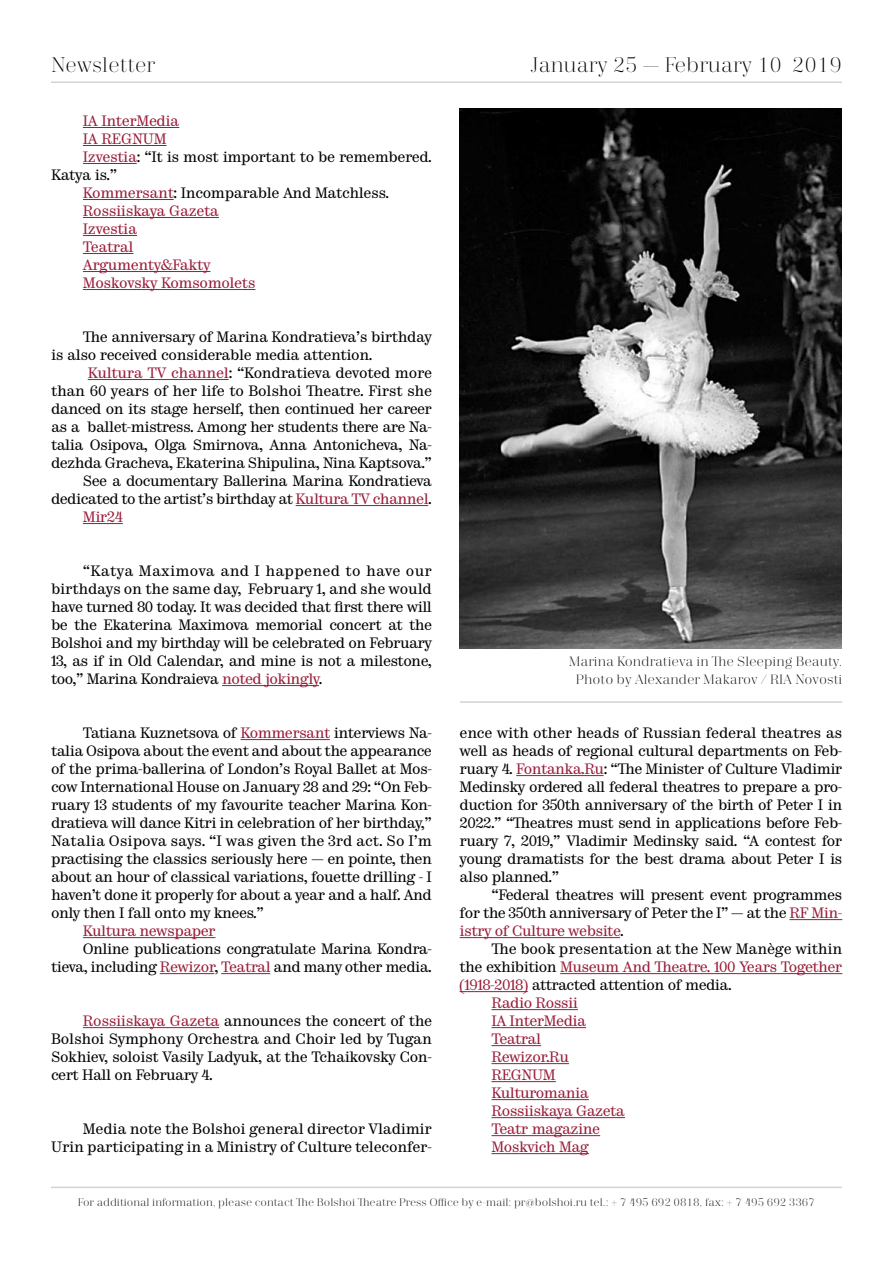
<style>
.page{position:relative;width:893px;height:1263px;background:#fff}
.page>*{position:absolute;margin:0;border:0;box-sizing:border-box;transform-origin:0 0}
.t1{font:300 21px "Trivia Serif";color:#000}
.t2{font:15px/18px "Trivia Serif 10 Demo";letter-spacing:-.035em;color:#000;text-align:justify}
.t3{font:15px "Trivia Serif 10 Demo";letter-spacing:-.035em;color:#981d39}
.t4{font:15px/18px "Trivia Serif 10 Demo";letter-spacing:-.015em;color:#000;text-align:right}
.t5{font:15px "Trivia Serif 10 Demo";letter-spacing:-.01em;color:#000}
.t6{font:300 13.5px/18px "Trivia Serif";color:#000;text-align:center}
.t7{font:300 10.95px "Trivia Serif";color:#000}
.s1{color:#981d39}
.s2{color:#000}
</style>
<div class="page">
<hr style="left:51px;top:81px;width:791px;height:2px;background:#d1d3d4">
<hr style="left:51px;top:1187px;width:791px;height:1px;background:#d1d3d4">
<hr style="left:516px;top:775px;width:88px;height:1px;background:#981d39">
<hr style="left:789px;top:919px;width:53px;height:1px;background:#981d39">
<hr style="left:460px;top:937px;width:160px;height:1px;background:#981d39">
<hr style="left:560px;top:973px;width:282px;height:1px;background:#981d39">
<hr style="left:460px;top:991px;width:68px;height:1px;background:#981d39">
<hr style="left:491px;top:1009px;width:87px;height:1px;background:#981d39">
<hr style="left:491px;top:1027px;width:95px;height:1px;background:#981d39">
<hr style="left:491px;top:1045px;width:50px;height:1px;background:#981d39">
<hr style="left:491px;top:1063px;width:78px;height:1px;background:#981d39">
<hr style="left:491px;top:1081px;width:65px;height:1px;background:#981d39">
<hr style="left:491px;top:1099px;width:98px;height:1px;background:#981d39">
<hr style="left:491px;top:1117px;width:134px;height:1px;background:#981d39">
<hr style="left:491px;top:1135px;width:109px;height:1px;background:#981d39">
<hr style="left:491px;top:1153px;width:98px;height:1px;background:#981d39">
<hr style="left:83px;top:127px;width:96px;height:1px;background:#981d39">
<hr style="left:83px;top:145px;width:84px;height:1px;background:#981d39">
<hr style="left:83px;top:163px;width:54px;height:1px;background:#981d39">
<hr style="left:83px;top:199px;width:91px;height:1px;background:#981d39">
<hr style="left:83px;top:217px;width:136px;height:1px;background:#981d39">
<hr style="left:83px;top:235px;width:54px;height:1px;background:#981d39">
<hr style="left:83px;top:253px;width:50px;height:1px;background:#981d39">
<hr style="left:83px;top:271px;width:127px;height:1px;background:#981d39">
<hr style="left:83px;top:289px;width:172px;height:1px;background:#981d39">
<hr style="left:88px;top:379px;width:141px;height:1px;background:#981d39">
<hr style="left:296px;top:505px;width:132px;height:1px;background:#981d39">
<hr style="left:83px;top:523px;width:40px;height:1px;background:#981d39">
<hr style="left:222px;top:685px;width:97px;height:1px;background:#981d39">
<hr style="left:241px;top:739px;width:89px;height:1px;background:#981d39">
<hr style="left:83px;top:937px;width:133px;height:1px;background:#981d39">
<hr style="left:160px;top:973px;width:54px;height:1px;background:#981d39">
<hr style="left:221px;top:973px;width:49px;height:1px;background:#981d39">
<hr style="left:83px;top:1027px;width:136px;height:1px;background:#981d39">
<img style="left:460px;top:108px;width:382px;height:540px">
<hr style="left:460px;top:701px;width:382px;height:2px;background:#d1d3d4">
<h1 class="t1" style="left:51px;top:54px;width:106px">Newsletter</h1>
<h1 class="t1" style="left:530px;top:54px;width:313px">January 25 — February 10 2019</h1>
<p class="t3" style="left:83px;top:112px;width:98px">IA InterMedia</p>
<p class="t3" style="left:83px;top:130px;width:85px">IA REGNUM</p>
<p class="t2" style="left:83px;top:149px;width:351px"><span class="s1">Izvestia</span>: “It is most important to be remembered.</p>
<p class="t2" style="left:51px;top:167px;width:68px">Katya is.”</p>
<p class="t2" style="left:83px;top:185px;width:308px"><span class="s1">Kommersant</span>: Incomparable And Matchless.</p>
<p class="t3" style="left:83px;top:202px;width:138px">Rossiiskaya Gazeta</p>
<p class="t3" style="left:83px;top:220px;width:56px">Izvestia</p>
<p class="t3" style="left:83px;top:238px;width:52px">Teatral</p>
<p class="t3" style="left:83px;top:256px;width:129px">Argumenty&amp;Fakty</p>
<p class="t3" style="left:83px;top:274px;width:174px">Moskovsky Komsomolets</p>
<p class="t2" style="left:51px;top:329px;width:382px;text-indent:32px">The anniversary of Marina Kondratieva’s birthday is also received considerable media attention.</p>
<p class="t4" style="left:88px;top:365px;width:346px"><span class="s1">Kultura TV channel</span>: “Kondratieva devoted more</p>
<p class="t4" style="left:51px;top:383px;width:382px">than 60 years of her life to Bolshoi Theatre. First she</p>
<p class="t2" style="left:51px;top:401px;width:382px">danced on its stage herself, then continued her career</p>
<p class="t2" style="left:51px;top:419px;width:382px">as a ballet-mistress. Among her students there are Na-</p>
<p class="t2" style="left:51px;top:437px;width:382px">talia Osipova, Olga Smirnova, Anna Antonicheva, Na-</p>
<p class="t2" style="left:51px;top:455px;width:382px">dezhda Gracheva, Ekaterina Shipulina, Nina Kaptsova.”</p>
<p class="t2" style="left:83px;top:473px;width:350px">See a documentary Ballerina Marina Kondratieva</p>
<p class="t2" style="left:51px;top:491px;width:382px">dedicated to the artist’s birthday at <span class="s1">Kultura TV channel</span>.</p>
<p class="t3" style="left:83px;top:508px;width:41px">Mir24</p>
<p class="t2" style="left:51px;top:563px;width:382px;text-indent:32px">“Katya Maximova and I happened to have our birthdays on the same day, February 1, and she would have turned 80 today. It was decided that first there will be the Ekaterina Maximova memorial concert at the Bolshoi and my birthday will be celebrated on February 13, as if in Old Calendar, and mine is not a milestone, too,” Marina Kondraieva <span class="s1">noted jokingly</span>.</p>
<p class="t2" style="left:51px;top:725px;width:382px;text-indent:32px">Tatiana Kuznetsova of <span class="s1">Kommersant</span> interviews Na&shy;talia Osipova about the event and about the appearance of the prima-ballerina of London’s Royal Ballet at Mos&shy;cow International House on January 28 and 29: “On Feb&shy;ruary 13 students of my favourite teacher Marina Kon&shy;dratieva will dance Kitri in celebration of her birthday,” Natalia Osipova says. “I was given the 3rd act. So I’m practising the classics seriously here — en pointe, then about an hour of classical variations, fouette drilling - I haven’t done it properly for about a year and a half. And only then I fall onto my knees.”</p>
<p class="t3" style="left:83px;top:922px;width:134px">Kultura newspaper</p>
<p class="t2" style="left:51px;top:941px;width:382px;text-align:right">Online publications congratulate Marina Kondra&shy;tieva, including <span class="s1">Rewizor</span>, <span class="s1">Teatral</span> and many other media.</p>
<p class="t2" style="left:51px;top:1013px;width:382px;text-indent:32px"><span class="s1">Rossiiskaya Gazeta</span> announces the concert of the Bolshoi Symphony Orchestra and Choir led by Tugan Sokhiev, soloist Vasily Ladyuk, at the Tchaikovsky Con&shy;cert Hall on February 4.</p>
<p class="t4" style="left:51px;top:1121px;width:382px">Media note the Bolshoi general director Vladimir<br>Urin participating in a Ministry of Culture teleconfer-</p>
<p class="t6" style="left:569px;top:653px;width:275px">Marina Kondratieva in The Sleeping Beauty.<br>Photo by Alexander Makarov / RIA Novosti</p>
<p class="t2" style="left:460px;top:725px;width:384px">ence with other heads of Russian federal theatres as well as heads of regional cultural departments on Feb&shy;ruary 4. <span class="s1">Fontanka.Ru</span>: “The Minister of Culture Vladimir Medinsky ordered all federal theatres to prepare a pro&shy;duction for 350th anniversary of the birth of Peter I in 2022.” “Theatres must send in applications before Feb&shy;ruary 7, 2019,” Vladimir Medinsky said. “A contest for young dramatists for the best drama about Peter I is also planned.”</p>
<p class="t2" style="left:460px;top:887px;width:384px;text-indent:32px">“Federal theatres will present event programmes for the 350th anniversary of Peter the I” — at the <span class="s1">RF Min&shy;istry of Culture website</span>.</p>
<p class="t5" style="left:491px;top:940px;width:352px">The book presentation at the New Manège within</p>
<p class="t3" style="left:460px;top:958px;width:384px"><span class="s2">the exhibition</span> Museum And Theatre. 100 Years Together</p>
<p class="t2" style="left:460px;top:977px;width:274px"><span class="s1">(1918-2018)</span> attracted attention of media.</p>
<p class="t3" style="left:491px;top:994px;width:88px">Radio Rossii</p>
<p class="t3" style="left:491px;top:1012px;width:96px">IA InterMedia</p>
<p class="t3" style="left:491px;top:1030px;width:51px">Teatral</p>
<p class="t3" style="left:491px;top:1048px;width:79px">Rewizor.Ru</p>
<p class="t3" style="left:491px;top:1066px;width:66px">REGNUM</p>
<p class="t3" style="left:491px;top:1084px;width:99px">Kulturomania</p>
<p class="t3" style="left:491px;top:1102px;width:135px">Rossiiskaya Gazeta</p>
<p class="t3" style="left:491px;top:1120px;width:110px">Teatr magazine</p>
<p class="t3" style="left:491px;top:1138px;width:99px">Moskvich Mag</p>
<p class="t7" style="left:78px;top:1196px;width:739px">For additional information, please contact The Bolshoi Theatre Press Office by e-mail: pr@bolshoi.ru tel.: + 7 495 692 0818, fax: + 7 495 692 3367</p>
</div>
